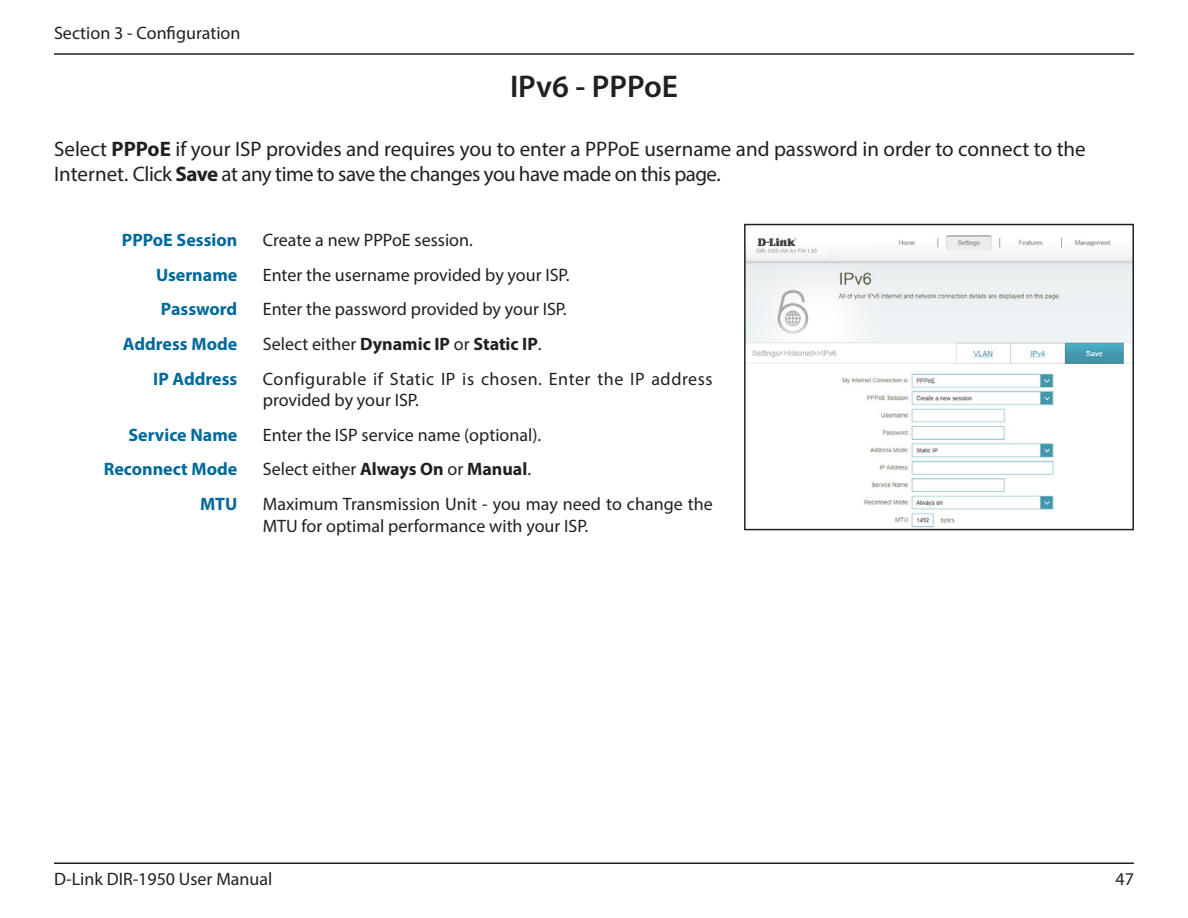
<style>
.page{position:relative;width:1188px;height:918px;background:#fff}
.page>*{position:absolute;margin:0;border:0;box-sizing:border-box;transform-origin:0 0}
.Heading_4{font:600 31.5px "Myriad Pro";color:#231f20}
.t1{font:21px/25.2px "Myriad Pro";color:#231f20}
.Body_12{font:18px/21.6px "Myriad Pro";color:#231f20}
.Blue_Body_Titles{font:700 18px "Myriad Pro";color:#00699b}
.Body_12-2{font:18px/21px "Myriad Pro";letter-spacing:.03em;color:#231f20}
.Body_12-3{font:700 18px "Myriad Pro";color:#231f20}
.s1{font-weight:700}
.s2{font-weight:400}
</style>
<div class="page">
<hr style="left:54px;top:53px;width:1080px;height:2px;background:#231f20">
<hr style="left:54px;top:862px;width:1080px;height:2px;background:#231f20">
<img style="left:747px;top:235px;width:384px;height:292px">
<div style="left:744px;top:224px;width:390px;height:306px;border:2px solid #231f20"></div>
<img style="left:750px;top:235px;width:78px;height:23px">
<p class="Body_12" style="left:54px;top:22px;width:188px">Section 3 - Configuration</p>
<p class="Heading_4" style="left:510px;top:67px;width:169px">IPv6 - PPPoE</p>
<p class="t1" style="left:54px;top:136px;width:1033px">Select <span class="s1">PPPoE</span> if your ISP provides and requires you to enter a PPPoE username and password in order to connect to the<br>Internet. Click <span class="s1">Save</span> at any time to save the changes you have made on this page.</p>
<p class="Blue_Body_Titles" style="left:122px;top:228px;width:117px">PPPoE Session</p>
<p class="Body_12" style="left:263px;top:229px;width:212px">Create a new PPPoE session.</p>
<p class="Blue_Body_Titles" style="left:156px;top:263px;width:83px">Username</p>
<p class="Body_12" style="left:263px;top:263px;width:308px">Enter the username provided by your ISP.</p>
<p class="Blue_Body_Titles" style="left:161px;top:298px;width:78px">Password</p>
<p class="Body_12" style="left:263px;top:298px;width:305px">Enter the password provided by your ISP.</p>
<p class="Blue_Body_Titles" style="left:123px;top:332px;width:116px">Address Mode</p>
<p class="Body_12-3" style="left:263px;top:332px;width:280px"><span class="s2">Select either</span> Dynamic IP <span class="s2">or</span> Static IP<span class="s2">.</span></p>
<p class="Blue_Body_Titles" style="left:153px;top:367px;width:86px">IP Address</p>
<p class="Body_12-2" style="left:263px;top:368px;width:451px">Configurable if Static IP is chosen. Enter the IP address provided by your ISP.</p>
<p class="Blue_Body_Titles" style="left:128px;top:423px;width:110px">Service Name</p>
<p class="Body_12" style="left:263px;top:423px;width:280px">Enter the ISP service name (optional).</p>
<p class="Blue_Body_Titles" style="left:104px;top:458px;width:135px">Reconnect Mode</p>
<p class="Body_12" style="left:263px;top:458px;width:270px">Select either <span class="s1">Always On</span> or <span class="s1">Manual</span>.</p>
<p class="Blue_Body_Titles" style="left:200px;top:492px;width:39px">MTU</p>
<p class="Body_12" style="left:263px;top:493px;width:451px">Maximum Transmission Unit - you may need to change the<br>MTU for optimal performance with your ISP.</p>
<p class="Body_12" style="left:54px;top:868px;width:220px">D-Link DIR-1950 User Manual</p>
<p class="Body_12" style="left:1116px;top:868px;width:20px">47</p>
</div>
